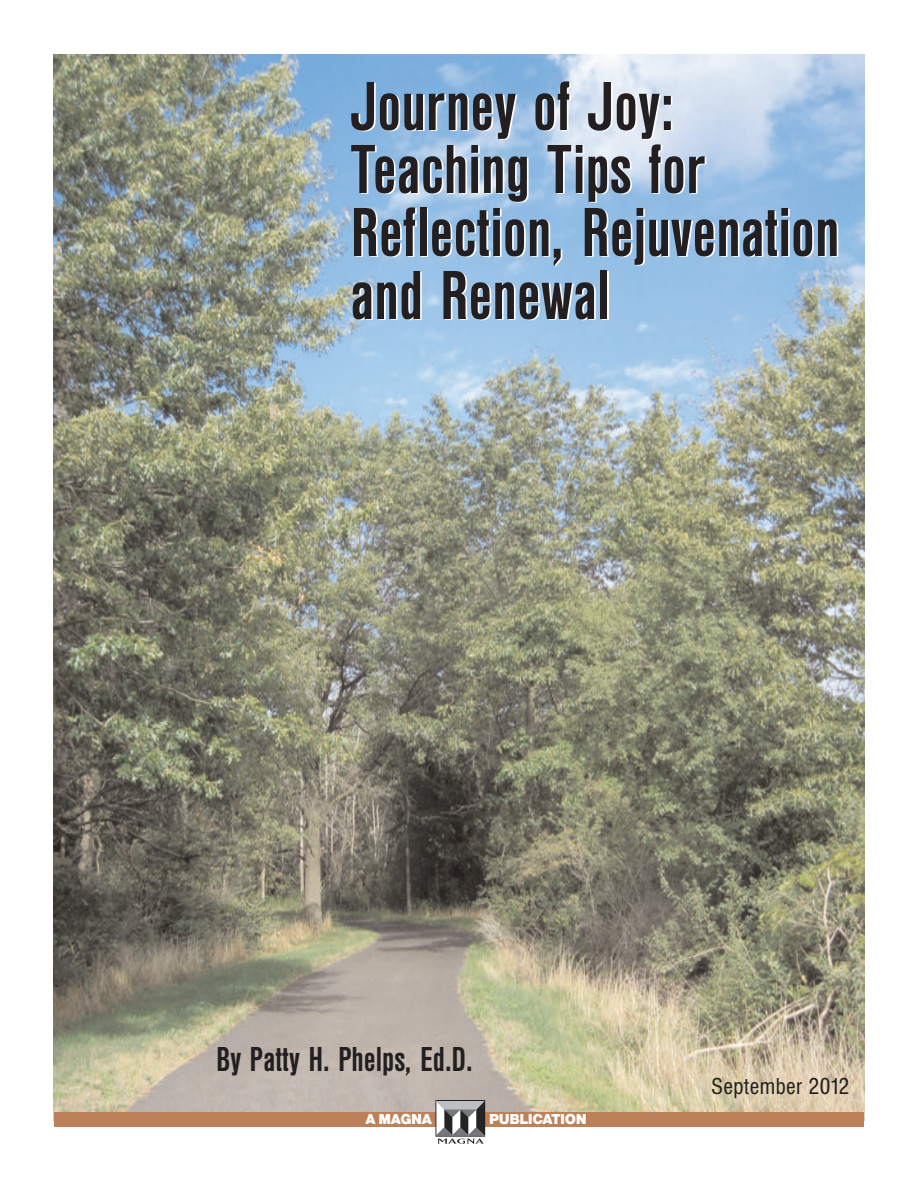
<style>
.page{position:relative;width:918px;height:1188px;background:#fff}
.page>*{position:absolute;margin:0;border:0;box-sizing:border-box;transform-origin:0 0}
.t1{font:700 condensed 72px/63px "Nimbus San D";color:#231f20}
.t2{font:700 condensed 36px "Nimbus San D";color:#231f20}
.t3{font:condensed 24px "Nimbus San D";letter-spacing:.015em;color:#231f20}
.t4{font:15px "Nimbus San D Blac";letter-spacing:-.025em;color:#fff}
</style>
<div class="page">
<img style="left:54px;top:54px;width:810px;height:1058px">
<div style="left:54px;top:1112px;width:810px;height:15px;background:#bd815a"></div>
<div style="left:435px;top:1100px;width:50px;height:37px;border:1px solid #231f20"></div>
<svg style="left:436px;top:1101px;width:48px;height:43px;background:#9c9b9d"></svg>
<p class="t1" style="left:350px;top:74px;width:491px">Journey of Joy:<br>Teaching Tips for<br>Reflection, Rejuvenation and Renewal</p>
<p class="t2" style="left:216px;top:1038px;width:258px">By Patty H. Phelps, Ed.D.</p>
<p class="t4" style="left:365px;top:1110px;width:68px">A MAGNA</p>
<p class="t4" style="left:489px;top:1110px;width:99px">PUBLICATION</p>
<p class="t3" style="left:712px;top:1072px;width:139px">September 2012</p>
</div>
